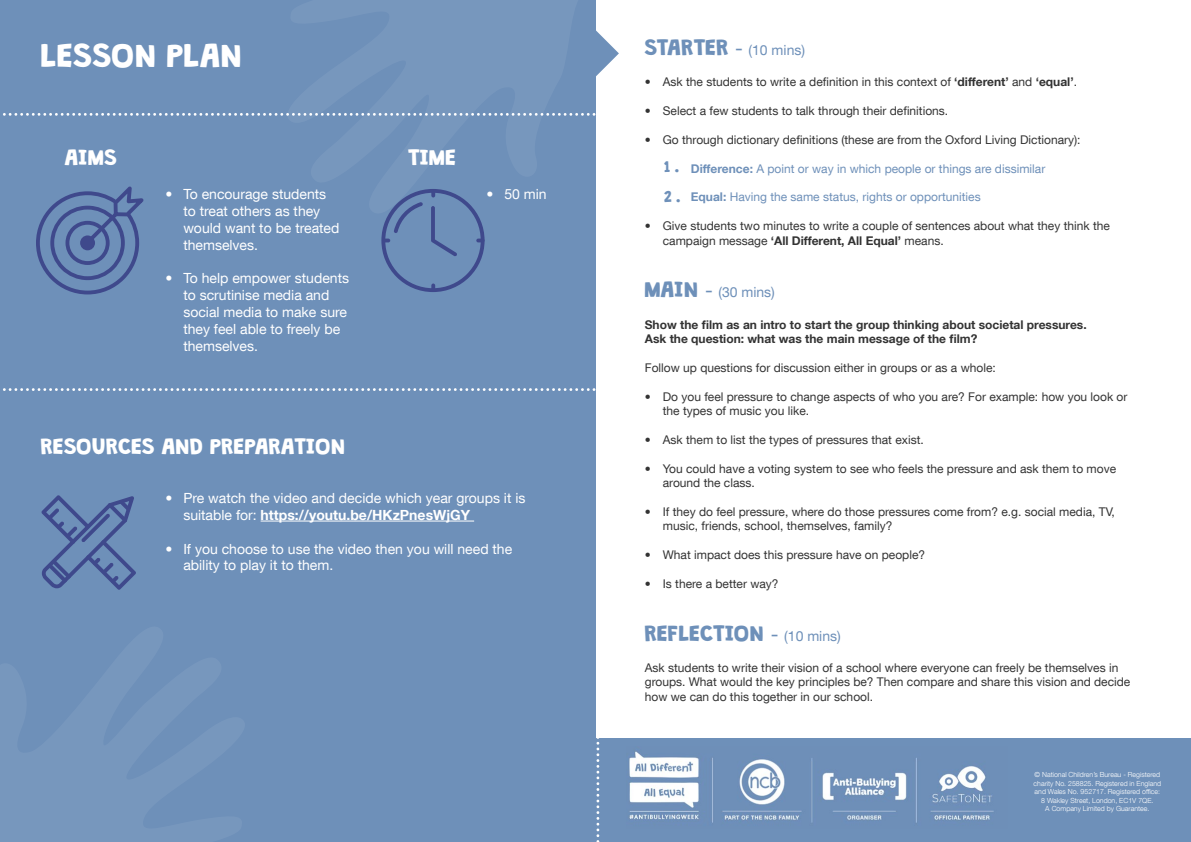
<style>
.page{position:relative;width:1191px;height:842px;background:#fff}
.page>*{position:absolute;margin:0;border:0;box-sizing:border-box;transform-origin:0 0}
.t1{font:30px "Grandstander Classic";color:#fff}
.t2{font:20px "Grandstander Classic";color:#fff}
.t3{font:20px "Grandstander Classic";color:#6e90b9}
.t4{font:14px/16.8px "Helvetica Neue LT Com";color:#fff}
.t5{font:14px "Helvetica Neue LT Com";color:#6e90b9}
.t6{font:14px/29.9px "Grandstander Classic";color:#6e90b9}
.t7{font:12px/14.4px "Helvetica Neue LT Com";color:#333}
.t8{font:700 12px/14.4px "Helvetica Neue LT Com";color:#333}
.t9{font:12px "Helvetica Neue LT Com";color:#6e90b9}
.t10{font:300 7px/8.4px "Helvetica Neue LT Com";color:#fff;text-align:center}
.s1{font-weight:700}
.s2{font-family:"Grandstander Classic";font-size:20px}
.s3{font-size:20px}
.s4{font-family:"Helvetica Neue LT Com"}
.s5{font-family:"Helvetica Neue LT Com";font-size:14px}
</style>
<div class="page">
<div style="left:0;top:0;width:595px;height:842px;background:#6e90b9"></div>
<svg style="left:293px;top:0;width:326px;height:221px;fill:#7797bd"></svg>
<div style="left:595px;top:739px;width:596px;height:103px;background:#6e90b9"></div>
<img style="left:629px;top:751px;width:365px;height:72px">
<hr style="left:261px;top:521px;width:213px;height:1px;background:#fff">
<svg style="left:3px;top:113px;width:615px;height:3px"></svg>
<svg style="left:3px;top:388px;width:593px;height:3px"></svg>
<svg style="left:596px;top:738px;width:3px;height:104px"></svg>
<svg style="left:381px;top:189px;width:103px;height:103px"></svg>
<svg style="left:36px;top:186px;width:108px;height:108px"></svg>
<svg style="left:41px;top:495px;width:95px;height:95px"></svg>
<h1 class="t1" style="left:41px;top:31px;width:203px">LESSON PLAN</h1>
<h2 class="t2" style="left:65px;top:141px;width:54px">AIMS</h2>
<h2 class="t2" style="left:408px;top:141px;width:50px">TIME</h2>
<p class="t4" style="left:183px;top:186px;width:158px;text-indent:-18px">• To encourage students to treat others as they would want to be treated themselves.</p>
<p class="t4" style="left:183px;top:270px;width:167px;text-indent:-18px">• To help empower students to scrutinise media and social media to make sure they feel able to freely be themselves.</p>
<p class="t4" style="left:486px;top:186px;width:62px">• 50 min</p>
<h2 class="t2" style="left:41px;top:430px;width:306px">RESOURCES AND PREPARATION</h2>
<p class="t4" style="left:183px;top:489px;width:344px;text-indent:-18px">• Pre watch the video and decide which year groups it is suitable for: <span class="s1">https://youtu.be/HKzPnesWjGY</span></p>
<p class="t4" style="left:183px;top:540px;width:330px;text-indent:-18px">• If you choose to use the video then you will need the ability to play it to them.</p>
<p class="t5" style="left:645px;top:41px;width:162px"><span class="s2">STARTER</span> <span class="s3">-</span> (10 mins)</p>
<p class="t7" style="left:645px;top:74px;width:434px">• Ask the students to write a definition in this context of <span class="s1">‘different’</span> and <span class="s1">‘equal’</span>.</p>
<p class="t7" style="left:645px;top:103px;width:305px">• Select a few students to talk through their definitions.</p>
<p class="t7" style="left:645px;top:132px;width:437px">• Go through dictionary definitions (these are from the Oxford Living Dictionary):</p>
<p class="t9" style="left:691px;top:161px;width:356px"><span class="s1">Difference:</span> A point or way in which people or things are dissimilar</p>
<p class="t9" style="left:691px;top:190px;width:291px"><span class="s1">Equal:</span> Having the same status, rights or opportunities</p>
<p class="t7" style="left:663px;top:218px;width:448px;text-indent:-18px">• Give students two minutes to write a couple of sentences about what they think the campaign message <span class="s1">‘All Different, All Equal’</span> means.</p>
<p class="t5" style="left:645px;top:284px;width:132px"><span class="s2">MAIN</span> <span class="s3">-</span> (30 mins)</p>
<p class="t8" style="left:645px;top:317px;width:443px">Show the film as an intro to start the group thinking about societal pressures.<br>Ask the question: what was the main message of the film?</p>
<p class="t7" style="left:645px;top:360px;width:352px">Follow up questions for discussion either in groups or as a whole:</p>
<p class="t7" style="left:663px;top:389px;width:466px;text-indent:-18px">• Do you feel pressure to change aspects of who you are? For example: how you look or the types of music you like.</p>
<p class="t7" style="left:645px;top:432px;width:280px">• Ask them to list the types of pressures that exist.</p>
<p class="t7" style="left:663px;top:461px;width:455px;text-indent:-18px">• You could have a voting system to see who feels the pressure and ask them to move around the class.</p>
<p class="t7" style="left:663px;top:504px;width:453px;text-indent:-18px">• If they do feel pressure, where do those pressures come from? e.g. social media, TV, music, friends, school, themselves, family?</p>
<p class="t7" style="left:645px;top:547px;width:282px">• What impact does this pressure have on people?</p>
<p class="t7" style="left:645px;top:576px;width:135px">• Is there a better way?</p>
<h2 class="t3" style="left:645px;top:616px;width:197px">REFLECTION <span class="s4">-</span> <span class="s5">(10 mins)</span></h2>
<p class="t7" style="left:645px;top:660px;width:487px">Ask students to write their vision of a school where everyone can freely be themselves in groups. What would the key principles be? Then compare and share this vision and decide how we can do this together in our school.</p>
<p class="t6" style="left:664px;top:151px;width:18px">1 .<br>2 .</p>
<p class="t10" style="left:1033px;top:771px;width:129px">© National Children’s Bureau - Registered charity No. 258825. Registered in England and Wales No. 952717. Registered office:<br>8 Wakley Street, London, EC1V 7QE.<br>A Company Limited by Guarantee.</p>
</div>
